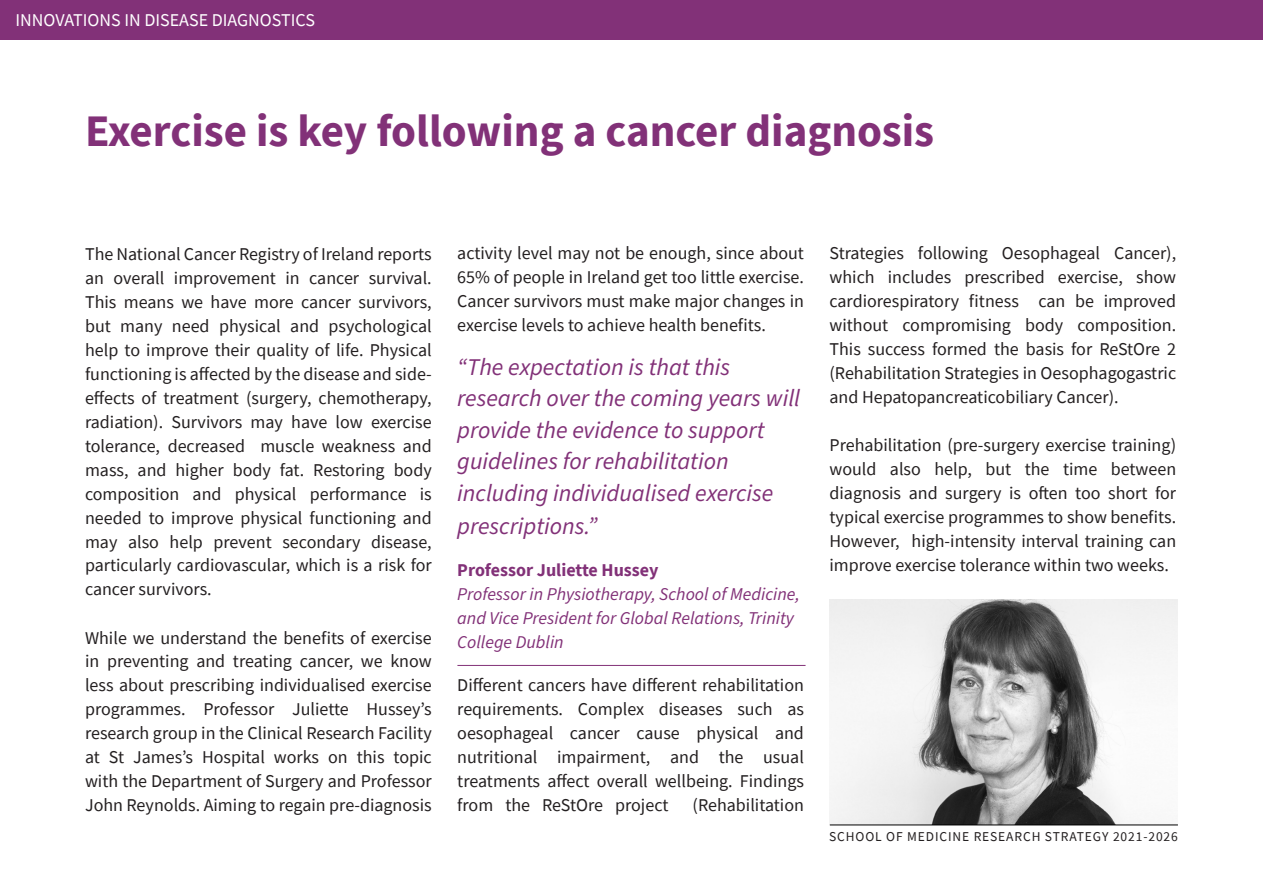
<style>
.page{position:relative;width:1263px;height:893px;background:#fff}
.page>*{position:absolute;margin:0;border:0;box-sizing:border-box;transform-origin:0 0}
.t1{font:700 45px "Source Sans Pro";color:#823178}
.t2{font:italic 24px/31.8px "Source Sans Pro";color:#823178}
.t3{font:18px/24px "Source Sans Pro";color:#231f20;text-align:justify}
.t4{font:italic 18px/24px "Source Sans Pro";color:#823178}
.t5{font:18px "Source Sans Pro";color:#fff}
.t6{font:700 18px "Source Sans Pro";color:#823178}
.t7{font:13.5px "Source Sans Pro";letter-spacing:.065em;color:#231f20}
</style>
<div class="page">
<div style="left:0;top:0;width:1263px;height:39px;background:#823178"></div>
<hr style="left:457px;top:665px;width:348px;height:1px;background:#823178">
<img style="left:830px;top:599px;width:348px;height:226px">
<hr style="left:830px;top:825px;width:348px;height:1px;background:#000">
<p class="t5" style="left:16px;top:9px;width:301px">INNOVATIONS IN DISEASE DIAGNOSTICS</p>
<p class="t1" style="left:85px;top:101px;width:851px">Exercise is key following a cancer diagnosis</p>
<p class="t3" style="left:85px;top:241px;width:348px">The National Cancer Registry of Ireland reports an overall improvement in cancer survival.<br>This means we have more cancer survivors, but many need physical and psychological help to improve their quality of life. Physical functioning is affected by the disease and side&shy;effects of treatment (surgery, chemotherapy, radiation). Survivors may have low exercise tolerance, decreased muscle weakness and mass, and higher body fat. Restoring body composition and physical performance is needed to improve physical functioning and may also help prevent secondary disease, particularly cardiovascular, which is a risk for cancer survivors.</p>
<p class="t3" style="left:85px;top:625px;width:348px">While we understand the benefits of exercise in preventing and treating cancer, we know less about prescribing individualised exercise programmes. Professor Juliette Hussey’s research group in the Clinical Research Facility at St James’s Hospital works on this topic with the Department of Surgery and Professor John Reynolds. Aiming to regain pre-diagnosis</p>
<p class="t3" style="left:457px;top:241px;width:348px">activity level may not be enough, since about 65% of people in Ireland get too little exercise.<br>Cancer survivors must make major changes in exercise levels to achieve health benefits.</p>
<p class="t2" style="left:457px;top:352px;width:344px">“The expectation is that this research over the coming years will provide the evidence to support guidelines for rehabilitation including individualised exercise prescriptions.”</p>
<p class="t6" style="left:457px;top:557px;width:203px">Professor Juliette Hussey</p>
<p class="t4" style="left:457px;top:582px;width:344px">Professor in Physiotherapy, School of Medicine, and Vice President for Global Relations, Trinity<br>College Dublin</p>
<p class="t3" style="left:457px;top:673px;width:348px">Different cancers have different rehabilitation requirements. Complex diseases such as oesophageal cancer cause physical and nutritional impairment, and the usual treatments affect overall wellbeing. Findings from the ReStOre project</p>
<p class="t3" style="left:693px;top:793px;width:113px">(Rehabilitation</p>
<p class="t3" style="left:829px;top:241px;width:348px">Strategies following Oesophageal Cancer), which includes prescribed exercise, show cardiorespiratory fitness can be improved without compromising body composition.<br>This success formed the basis for ReStOre 2 (Rehabilitation Strategies in Oesophagogastric and Hepatopancreaticobiliary Cancer).</p>
<p class="t3" style="left:829px;top:433px;width:348px">Prehabilitation (pre-surgery exercise training) would also help, but the time between diagnosis and surgery is often too short for typical exercise programmes to show benefits.<br>However, high-intensity interval training can improve exercise tolerance within two weeks.</p>
<p class="t7" style="left:829px;top:828px;width:350px">SCHOOL OF MEDICINE RESEARCH STRATEGY 2021-2026</p>
</div>
